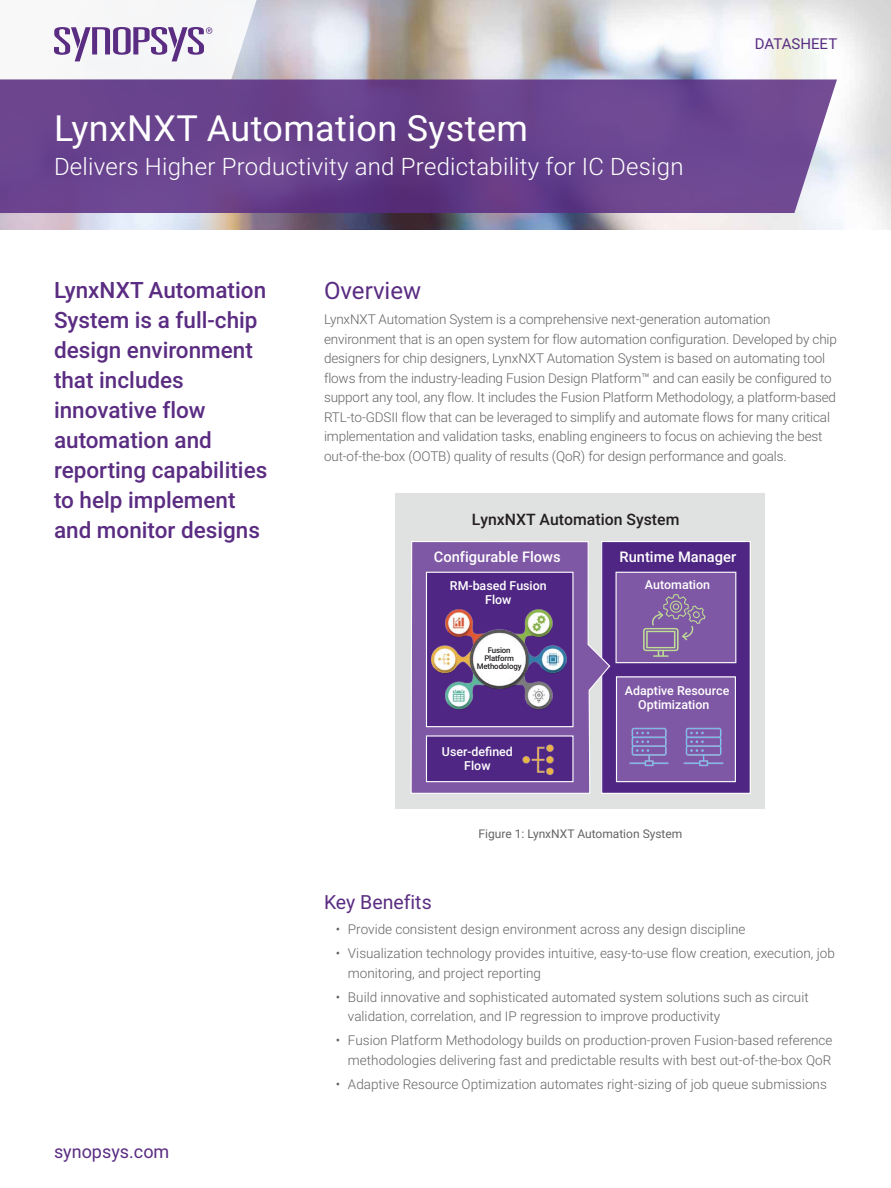
<style>
.page{position:relative;width:891px;height:1188px;background:#fff}
.page>*{position:absolute;margin:0;border:0;box-sizing:border-box;transform-origin:0 0}
.t1{font:36px "Roboto";letter-spacing:.01em;color:#fff}
.SUBTITLE{font:300 24px "Roboto";letter-spacing:.01em;color:#fff}
.HEADING_0__OVERVIEW{font:24px "Roboto";color:#5a2c82}
.BENEFIT_STATEMENT{font:500 22.5px/30px "Roboto";color:#5a2c82}
.HEADING_1{font:19.5px "Roboto";color:#5a2c82}
.t2{font:18px "Roboto";color:#5a2c82}
.t3{font:500 15.75px "Roboto";color:#231f20}
.t4{font:15px "Roboto";color:#5a2c82}
.t5{font:500 14.7px "Roboto";color:#fff}
.BODY_COPY{font:300 13.5px/19.5px "Roboto";letter-spacing:-.01em;color:#636466}
.t6{font:500 12.45px/13.5px "Roboto";color:#fff;text-align:center}
.FIGURE_CAPTION{font:12px "Roboto";color:#636466}
.t7{font:500 7.95px/7.9px "Roboto";letter-spacing:-.02em;color:#231f20;text-align:center}
</style>
<div class="page">
<img style="left:0;top:0;width:891px;height:230px">
<svg style="left:0;top:0;width:270px;height:80px"></svg>
<svg style="left:0;top:80px;width:837px;height:133px;background:#6a448e"></svg>
<div style="left:396px;top:494px;width:369px;height:315px;background:#e0e1e1"></div>
<div style="left:602px;top:542px;width:148px;height:251px;background:#4f2683"></div>
<div style="left:601px;top:541px;width:150px;height:253px;border:1px solid #fff"></div>
<div style="left:617px;top:676px;width:118px;height:106px;background:#7f58a5"></div>
<div style="left:616px;top:676px;width:120px;height:106px;border:1px solid #fff"></div>
<svg style="left:410px;top:541px;width:201px;height:253px"></svg>
<div style="left:426px;top:736px;width:147px;height:46px;background:#4f2683"></div>
<div style="left:426px;top:735px;width:148px;height:47px;border:1px solid #fff"></div>
<div style="left:426px;top:572px;width:147px;height:155px;background:#4f2683"></div>
<div style="left:426px;top:572px;width:148px;height:155px;border:1px solid #fff"></div>
<img style="left:683px;top:727px;width:41px;height:40px">
<img style="left:629px;top:727px;width:40px;height:40px">
<div style="left:616px;top:572px;width:120px;height:91px;background:#7f58a5"></div>
<div style="left:616px;top:572px;width:120px;height:91px;border:1px solid #fff"></div>
<svg style="left:643px;top:594px;width:63px;height:63px"></svg>
<img style="left:516px;top:744px;width:43px;height:37px">
<img style="left:432px;top:610px;width:134px;height:100px">
<div style="left:477px;top:638px;width:44px;height:44px;background:#fff;border-radius:50%"></div>
<p class="t1" style="left:54px;top:103px;width:475px">LynxNXT Automation System</p>
<p class="SUBTITLE" style="left:54px;top:150px;width:631px">Delivers Higher Productivity and Predictability for IC Design</p>
<p class="t4" style="left:755px;top:33px;width:84px">DATASHEET</p>
<p class="BENEFIT_STATEMENT" style="left:54px;top:274px;width:215px">LynxNXT Automation<br>System is a full-chip design environment that includes innovative flow automation and reporting capabilities to help implement and monitor designs</p>
<h3 class="t2" style="left:54px;top:1139px;width:117px">synopsys.com</h3>
<p class="HEADING_0__OVERVIEW" style="left:324px;top:273px;width:99px">Overview</p>
<p class="BODY_COPY" style="left:324px;top:309px;width:514px">LynxNXT Automation System is a comprehensive next-generation automation environment that is an open system for flow automation configuration. Developed by chip designers for chip designers, LynxNXT Automation System is based on automating tool flows from the industry-leading Fusion Design Platform™ and can easily be configured to support any tool, any flow. It includes the Fusion Platform Methodology, a platform-based RTL-to-GDSII flow that can be leveraged to simplify and automate flows for many critical implementation and validation tasks, enabling engineers to focus on achieving the best out-of-the-box (OOTB) quality of results (QoR) for design performance and goals.</p>
<p class="t3" style="left:472px;top:508px;width:209px">LynxNXT Automation System</p>
<p class="t5" style="left:434px;top:546px;width:128px">Configurable Flows</p>
<p class="t5" style="left:620px;top:546px;width:118px">Runtime Manager</p>
<p class="t6" style="left:450px;top:579px;width:98px">RM-based Fusion<br>Flow</p>
<p class="t6" style="left:645px;top:577px;width:67px">Automation</p>
<p class="t7" style="left:477px;top:646px;width:46px">Fusion<br>Platform<br>Methodology</p>
<p class="t6" style="left:442px;top:745px;width:72px">User-defined<br>Flow</p>
<p class="t6" style="left:625px;top:684px;width:106px;line-height:14px">Adaptive Resource<br>Optimization</p>
<p class="FIGURE_CAPTION" style="left:479px;top:826px;width:205px">Figure 1: LynxNXT Automation System</p>
<p class="HEADING_1" style="left:324px;top:888px;width:109px">Key Benefits</p>
<p class="BODY_COPY" style="left:336px;top:919px;width:411px">• Provide consistent design environment across any design discipline</p>
<p class="BODY_COPY" style="left:348px;top:943px;width:488px;text-indent:-12px">• Visualization technology provides intuitive, easy-to-use flow creation, execution, job monitoring, and project reporting</p>
<p class="BODY_COPY" style="left:348px;top:987px;width:462px;text-indent:-12px">• Build innovative and sophisticated automated system solutions such as circuit validation, correlation, and IP regression to improve productivity</p>
<p class="BODY_COPY" style="left:336px;top:1030px;width:498px;text-align:right">• Fusion Platform Methodology builds on production-proven Fusion-based reference methodologies delivering fast and predictable results with best out-of-the-box QoR</p>
<p class="BODY_COPY" style="left:336px;top:1074px;width:492px">• Adaptive Resource Optimization automates right-sizing of job queue submissions</p>
</div>
